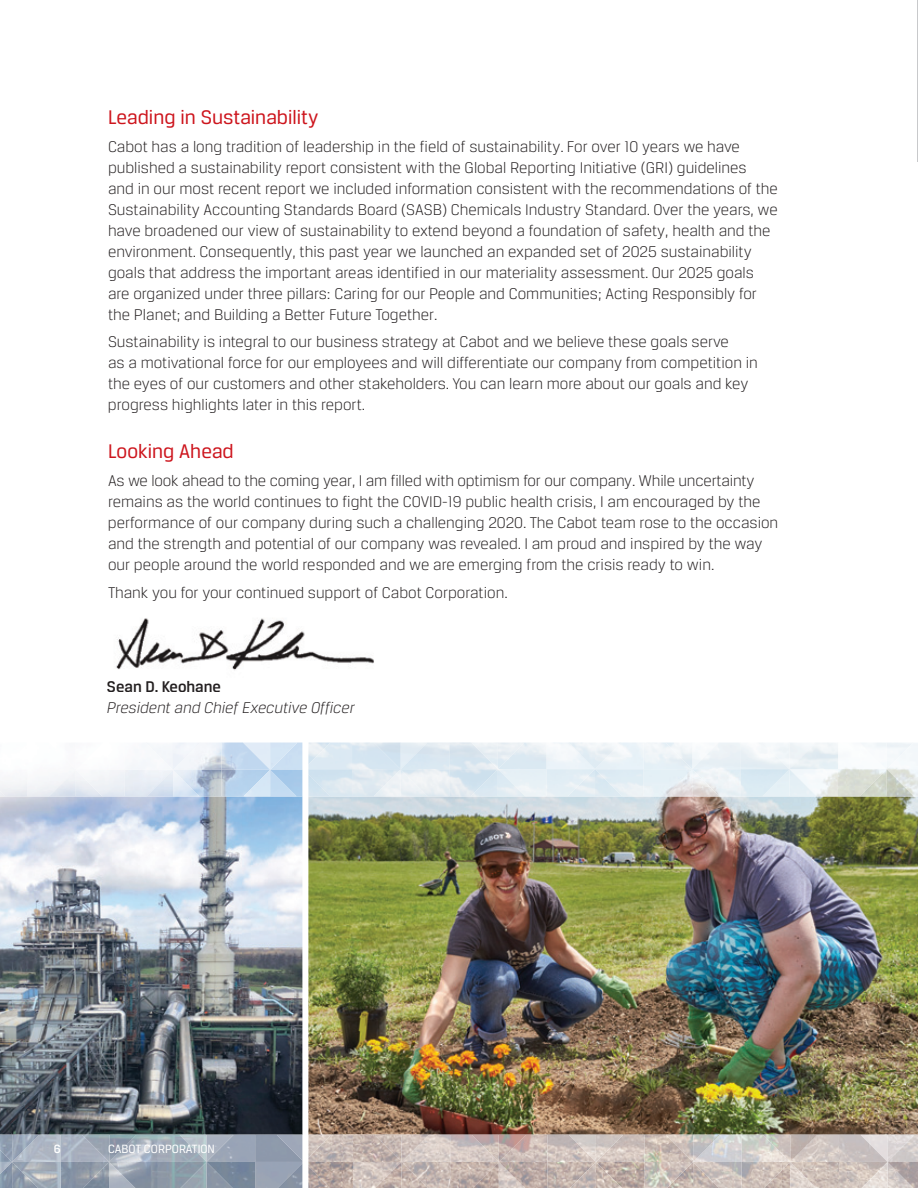
<style>
.page{position:relative;width:918px;height:1188px;background:#fff}
.page>*{position:absolute;margin:0;border:0;box-sizing:border-box;transform-origin:0 0}
.t1{font:21px "Breuer Text";color:#cd151d}
.t2{font:300 16.5px/21px "Breuer Text";color:#231f20}
.t3{font:italic 300 16.5px "Breuer Text";color:#231f20}
.t4{font:500 16.5px "Breuer Text";color:#231f20}
.t5{font:12.75px "Breuer Text";color:#fff}
.t6{font:500 12.75px "Breuer Text";color:#fff}
.s1{color:#201c1d}
</style>
<div class="page">
<img style="left:0;top:796px;width:302px;height:339px">
<img style="left:308px;top:796px;width:610px;height:339px">
<img style="left:116px;top:618px;width:258px;height:53px">
<img style="left:200px;top:742px;width:43px;height:54px">
<img style="left:103px;top:743px;width:97px;height:53px">
<svg style="left:0;top:791px;width:5px;height:5px"></svg>
<img style="left:243px;top:742px;width:59px;height:54px">
<img style="left:234px;top:1162px;width:68px;height:26px">
<img style="left:135px;top:1135px;width:99px;height:53px">
<img style="left:38px;top:1162px;width:97px;height:26px">
<img style="left:0;top:1162px;width:38px;height:26px">
<img style="left:179px;top:1135px;width:123px;height:27px">
<img style="left:0;top:1135px;width:137px;height:27px">
<img style="left:12px;top:1135px;width:27px;height:27px">
<svg style="left:0;top:1150px;width:12px;height:24px"></svg>
<img style="left:817px;top:742px;width:97px;height:54px">
<img style="left:720px;top:743px;width:97px;height:53px">
<img style="left:622px;top:742px;width:98px;height:54px">
<img style="left:525px;top:742px;width:97px;height:54px">
<img style="left:428px;top:742px;width:97px;height:54px">
<img style="left:308px;top:742px;width:120px;height:54px">
<img style="left:308px;top:742px;width:22px;height:22px">
<img style="left:308px;top:774px;width:23px;height:22px">
<img style="left:816px;top:1135px;width:46px;height:53px">
<img style="left:720px;top:1162px;width:96px;height:26px">
<img style="left:622px;top:1135px;width:98px;height:53px">
<img style="left:525px;top:1162px;width:97px;height:26px">
<img style="left:429px;top:1162px;width:96px;height:26px">
<img style="left:308px;top:1135px;width:121px;height:53px">
<img style="left:308px;top:1166px;width:22px;height:22px">
<img style="left:860px;top:1135px;width:58px;height:27px">
<img style="left:666px;top:1135px;width:152px;height:27px">
<img style="left:526px;top:1135px;width:97px;height:27px">
<img style="left:374px;top:1135px;width:152px;height:27px">
<img style="left:862px;top:1162px;width:56px;height:26px">
<img style="left:308px;top:1135px;width:24px;height:23px">
<p class="t1" style="left:108px;top:110px;width:212px">Leading in Sustainability</p>
<p class="t2" style="left:108px;top:137px;width:671px">Cabot has a long tradition of leadership in the field of sustainability. For over 10 years we have published a sustainability report consistent with the Global Reporting Initiative (GRI) guidelines<br>and in our most recent report we included information consistent with the recommendations of the Sustainability Accounting Standards Board (SASB) Chemicals Industry Standard. Over the years, we have broadened our view of sustainability to extend beyond a foundation of safety, health and the environment. Consequently, this past year we launched an expanded set of 2025 sustainability goals that address the important areas identified in our materiality assessment. Our 2025 goals are organized under three pillars: Caring for our People and Communities; Acting Responsibly for the Planet; and Building a Better Future Together.</p>
<p class="t2" style="left:108px;top:333px;width:651px">Sustainability is integral to our business strategy at Cabot and we believe these goals serve<br>as a motivational force for our employees and will differentiate our company from competition in the eyes of our customers and other stakeholders. You can learn more about our goals and key progress highlights later in this report.</p>
<p class="t1" style="left:108px;top:444px;width:127px">Looking Ahead</p>
<p class="t2" style="left:108px;top:471px;width:672px">As we look ahead to the coming year, I am filled with optimism for our company. While uncertainty remains as the world continues to fight the COVID-19 public health crisis, I am encouraged by the performance of our company during such a challenging 2020. The Cabot team rose to the occasion and the strength and potential of our company was revealed. I am proud and inspired by the way our people around the world responded and we are emerging from the crisis ready to win.</p>
<p class="t2" style="left:108px;top:583px;width:401px">Thank you for your continued support of Cabot Corporation.</p>
<p class="t4" style="left:107px;top:681px;width:90px">Sea <span class="s1">DK h</span></p>
<p class="t4" style="left:133px;top:681px;width:90px">n . eo ane</p>
<p class="t3" style="left:107px;top:703px;width:249px">President and Chief Executive Officer</p>
<p class="t6" style="left:54px;top:1145px;width:9px">6</p>
<p class="t5" style="left:108px;top:1145px;width:108px">CABOT CORPORATION</p>
</div>
